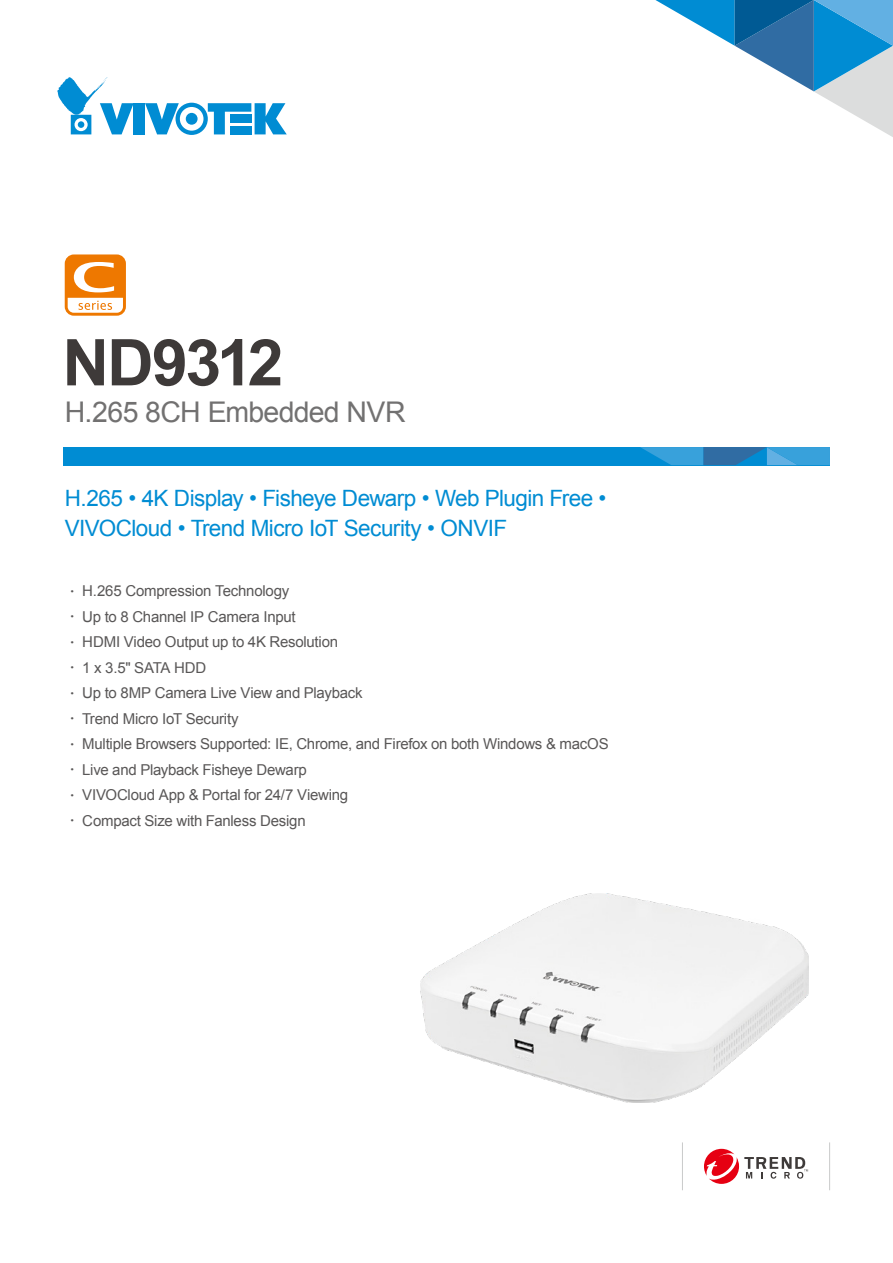
<style>
.page{position:relative;width:893px;height:1263px;background:#fff}
.page>*{position:absolute;margin:0;border:0;box-sizing:border-box;transform-origin:0 0}
.t1{font:700 64.5px "Arial";letter-spacing:-.035em;color:#3e3a39}
.t2{font:28.5px "Arial";letter-spacing:-.025em;color:#727171}
.t3{font:22.5px/30px "Arial";letter-spacing:-.025em;color:#008cd3}
.t4{font:15px "Arial";letter-spacing:-.015em;color:#595757}
.s1{font-family:"Adobe Ming Std";font-weight:300}
</style>
<div class="page">
<div style="left:63px;top:447px;width:767px;height:18px;background:#008cd3"></div>
<svg style="left:640px;top:447px;width:190px;height:18px"></svg>
<div style="left:134px;top:103px;width:11px;height:31px;background:#008cd3"></div>
<svg style="left:145px;top:103px;width:142px;height:32px"></svg>
<svg style="left:57px;top:77px;width:77px;height:57px"></svg>
<div style="left:78px;top:121px;width:6px;height:7px;background:#008cd3;border-radius:50%"></div>
<svg style="left:655px;top:0;width:238px;height:137px"></svg>
<img style="left:421px;top:893px;width:387px;height:210px">
<svg style="left:704px;top:1149px;width:104px;height:35px"></svg>
<hr style="left:829px;top:1142px;width:1px;height:48px;background:#c9caca">
<hr style="left:682px;top:1142px;width:1px;height:48px;background:#c9caca">
<svg style="left:65px;top:254px;width:61px;height:62px"></svg>
<h1 class="t1" style="left:63px;top:320px;width:222px">ND9312</h1>
<h2 class="t2" style="left:65px;top:394px;width:342px">H.265 8CH Embedded NVR</h2>
<h3 class="t3" style="left:65px;top:483px;width:543px">H.265 • 4K Display • Fisheye Dewarp • Web Plugin Free •<br>VIVOCloud • Trend Micro IoT Security • ONVIF</h3>
<p class="t4" style="left:65px;top:581px;width:226px"><span class="s1">•</span> H.265 Compression Technology</p>
<p class="t4" style="left:65px;top:607px;width:232px"><span class="s1">•</span> Up to 8 Channel IP Camera Input</p>
<p class="t4" style="left:65px;top:632px;width:275px"><span class="s1">•</span> HDMI Video Output up to 4K Resolution</p>
<p class="t4" style="left:65px;top:658px;width:143px"><span class="s1">•</span> 1 x 3.5" SATA HDD</p>
<p class="t4" style="left:65px;top:683px;width:299px"><span class="s1">•</span> Up to 8MP Camera Live View and Playback</p>
<p class="t4" style="left:65px;top:709px;width:176px"><span class="s1">•</span> Trend Micro IoT Security</p>
<p class="t4" style="left:65px;top:734px;width:545px"><span class="s1">•</span> Multiple Browsers Supported: IE, Chrome, and Firefox on both Windows &amp; macOS</p>
<p class="t4" style="left:65px;top:760px;width:244px"><span class="s1">•</span> Live and Playback Fisheye Dewarp</p>
<p class="t4" style="left:65px;top:785px;width:285px"><span class="s1">•</span> VIVOCloud App &amp; Portal for 24/7 Viewing</p>
<p class="t4" style="left:65px;top:811px;width:242px"><span class="s1">•</span> Compact Size with Fanless Design</p>
</div>
